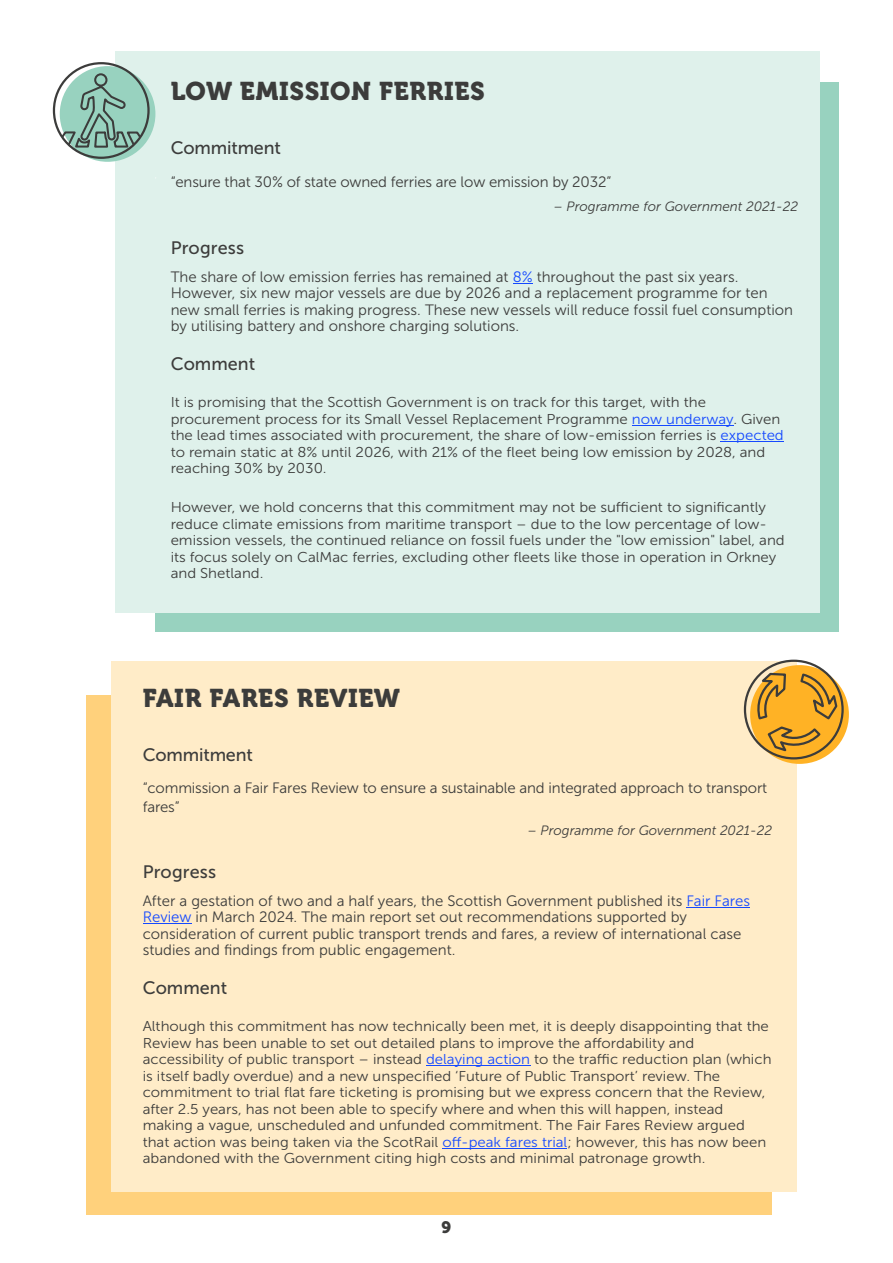
<style>
.page{position:relative;width:893px;height:1263px;background:#fff}
.page>*{position:absolute;margin:0;border:0;box-sizing:border-box;transform-origin:0 0}
.t1{font:25.5px "Museo 900";letter-spacing:.025em;color:#3c3c3b}
.t2{font:18px "Museo Sans 500";color:#3c3c3b}
.t3{font:16.5px "Museo 900";color:#3c3c3b}
.t4{font:15px/16.5px "Museo Sans 300";color:#3c3c3b}
.t5{font:14.25px/16.5px "Museo Sans 300";color:#3c3c3b;scale:1.05 1}
.t6{font:italic 13.5px "Museo Sans 300";color:#3c3c3b}
.s1{color:#1549ff}
</style>
<div class="page">
<div style="left:86px;top:695px;width:686px;height:520px;background:#ffd17c"></div>
<div style="left:111px;top:661px;width:686px;height:531px;background:#ffecc8"></div>
<hr style="left:686px;top:907px;width:64px;height:1px;background:#1549ff">
<hr style="left:143px;top:923px;width:48px;height:1px;background:#1549ff">
<hr style="left:426px;top:1065px;width:104px;height:1px;background:#1549ff">
<hr style="left:442px;top:1148px;width:125px;height:1px;background:#1549ff">
<div style="left:156px;top:82px;width:683px;height:549px;background:#98d2bf"></div>
<div style="left:115px;top:51px;width:705px;height:562px;background:#dff1eb"></div>
<svg style="left:60px;top:66px;width:95px;height:96px"></svg>
<svg style="left:54px;top:72px;width:95px;height:77px;background:#93bcaf"></svg>
<div style="left:53px;top:62px;width:97px;height:97px;border:2px solid #3c3c3b;border-radius:50%"></div>
<svg style="left:513px;top:283px;width:20px;height:1px"></svg>
<hr style="left:632px;top:425px;width:101px;height:1px;background:#1549ff">
<hr style="left:721px;top:441px;width:63px;height:1px;background:#1549ff">
<svg style="left:743px;top:659px;width:102px;height:102px"></svg>
<h1 class="t1" style="left:171px;top:82px;width:316px">LOW EMISSION FERRIES</h1>
<p class="t2" style="left:171px;top:140px;width:112px">Commitment</p>
<p class="t4" style="left:171px;top:175px;width:442px">“ensure that 30% of state owned ferries are low emission by 2032”</p>
<p class="t6" style="left:553px;top:201px;width:246px">– Programme for Government 2021-22</p>
<p class="t2" style="left:171px;top:240px;width:75px">Progress</p>
<p class="t4" style="left:171px;top:270px;width:624px">The share of low emission ferries has remained at <span class="s1">8%</span> throughout the past six years.<br>However, six new major vessels are due by 2026 and a replacement programme for ten new small ferries is making progress. These new vessels will reduce fossil fuel consumption by utilising battery and onshore charging solutions.</p>
<p class="t2" style="left:171px;top:356px;width:86px">Comment</p>
<p class="t5" style="left:171px;top:396px;width:585px">It is promising that the Scottish Government is on track for this target, with the procurement process for its Small Vessel Replacement Programme <span class="s1">now underway</span>. Given the lead times associated with procurement, the share of low-emission ferries is <span class="s1">expected </span>to remain static at 8% until 2026, with 21% of the fleet being low emission by 2028, and reaching 30% by 2030.</p>
<p class="t5" style="left:171px;top:501px;width:586px">However, we hold concerns that this commitment may not be sufficient to significantly reduce climate emissions from maritime transport – due to the low percentage of low&shy;emission vessels, the continued reliance on fossil fuels under the "low emission" label, and its focus solely on CalMac ferries, excluding other fleets like those in operation in Orkney and Shetland.</p>
<h1 class="t1" style="left:143px;top:689px;width:259px">FAIR FARES REVIEW</h1>
<p class="t2" style="left:143px;top:748px;width:112px">Commitment</p>
<p class="t4" style="left:143px;top:779px;width:626px;line-height:19.5px">“commission a Fair Fares Review to ensure a sustainable and integrated approach to transport fares”</p>
<p class="t6" style="left:527px;top:825px;width:246px">– Programme for Government 2021-22</p>
<p class="t2" style="left:143px;top:864px;width:75px">Progress</p>
<p class="t4" style="left:143px;top:894px;width:609px">After a gestation of two and a half years, the Scottish Government published its <span class="s1">Fair Fares Review</span> in March 2024. The main report set out recommendations supported by consideration of current public transport trends and fares, a review of international case studies and findings from public engagement.</p>
<p class="t2" style="left:143px;top:980px;width:86px">Comment</p>
<p class="t5" style="left:143px;top:1019px;width:600px">Although this commitment has now technically been met, it is deeply disappointing that the Review has been unable to set out detailed plans to improve the affordability and accessibility of public transport – instead <span class="s1">delaying action</span> to the traffic reduction plan (which is itself badly overdue) and a new unspecified ‘Future of Public Transport’ review. The commitment to trial flat fare ticketing is promising but we express concern that the Review, after 2.5 years, has not been able to specify where and when this will happen, instead making a vague, unscheduled and unfunded commitment. The Fair Fares Review argued that action was being taken via the ScotRail <span class="s1">off-peak fares trial</span>; however, this has now been abandoned with the Government citing high costs and minimal patronage growth.</p>
<p class="t3" style="left:442px;top:1221px;width:11px">9</p>
</div>
